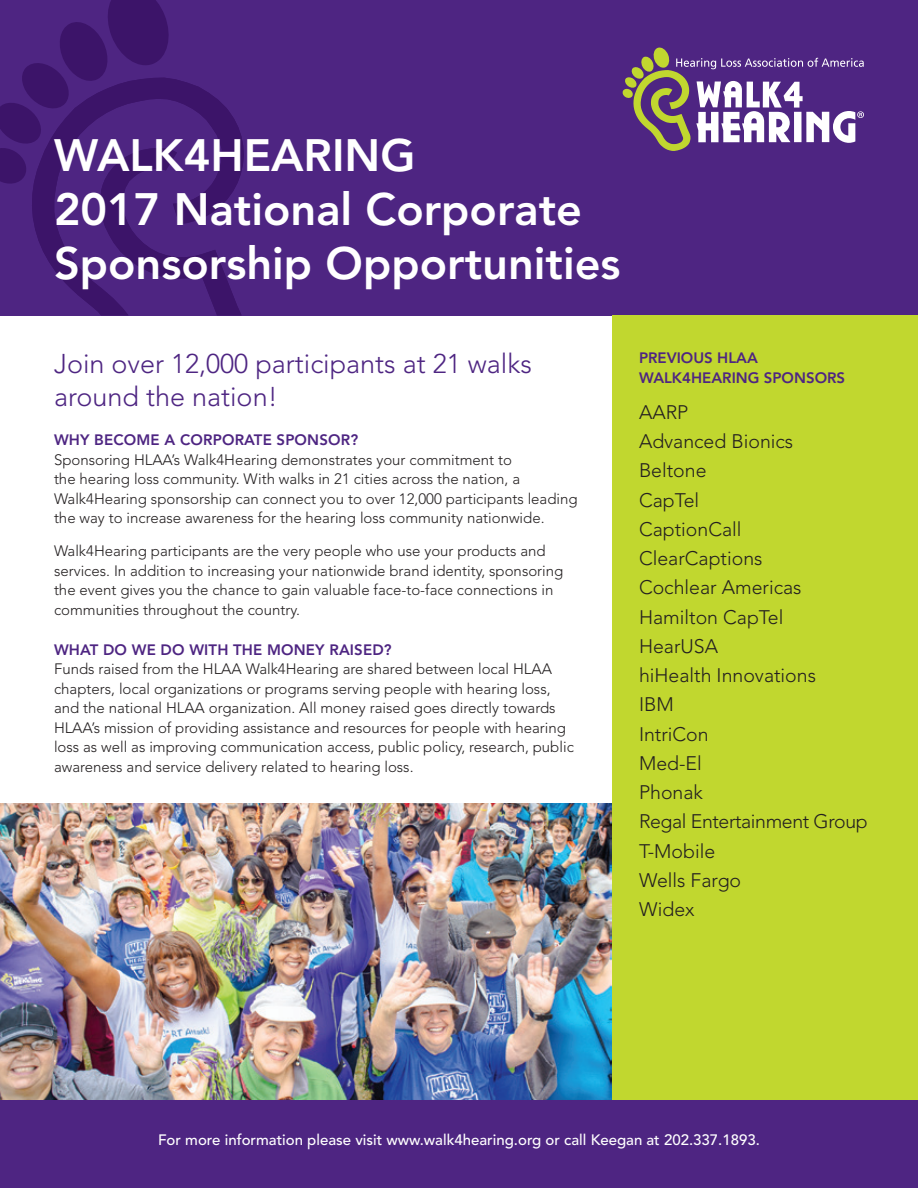
<style>
.page{position:relative;width:918px;height:1188px;background:#fff}
.page>*{position:absolute;margin:0;border:0;box-sizing:border-box;transform-origin:0 0}
.t1{font:800 45px/54px "Avenir";color:#fff}
.Intro{font:300 27px/33px "Avenir";color:#4e2582}
.T-Space_Above{font:300 19.5px "Avenir";color:#231f20}
.T-Space_Above-2{font:300 19.5px "Avenir";letter-spacing:-.02em;color:#231f20}
.T-No_space{font:300 15px/19.5px "Avenir";color:#231f20}
.T-Space_Above-3{font:300 15px/19.5px "Avenir";color:#231f20}
._2{font:800 15px/19.5px "Avenir";letter-spacing:.01em;color:#4e2582}
.t2{font:500 15px "Avenir";color:#fff}
</style>
<div class="page">
<div style="left:0;top:1099px;width:918px;height:89px;background:#4e2582"></div>
<img style="left:0;top:804px;width:612px;height:295px">
<div style="left:0;top:0;width:918px;height:315px;background:#4e2582"></div>
<svg style="left:32px;top:79px;width:212px;height:236px"></svg>
<svg style="left:0;top:0;width:173px;height:186px"></svg>
<div style="left:612px;top:315px;width:306px;height:784px;background:#c1d72f"></div>
<svg style="left:622px;top:47px;width:242px;height:104px"></svg>
<p class="t1" style="left:54px;top:128px;width:568px">WALK4HEARING<br>2017 National Corporate<br>Sponsorship Opportunities</p>
<p class="Intro" style="left:54px;top:347px;width:479px">Join over 12,000 participants at 21 walks around the nation!</p>
<p class="_2" style="left:54px;top:430px;width:306px">WHY BECOME A CORPORATE SPONSOR?</p>
<p class="T-No_space" style="left:54px;top:450px;width:525px">Sponsoring HLAA’s Walk4Hearing demonstrates your commitment to<br>the hearing loss community. With walks in 21 cities across the nation, a Walk4Hearing sponsorship can connect you to over 12,000 participants leading the way to increase awareness for the hearing loss community nationwide.</p>
<p class="T-Space_Above-3" style="left:54px;top:541px;width:511px">Walk4Hearing participants are the very people who use your products and services. In addition to increasing your nationwide brand identity, sponsoring the event gives you the chance to gain valuable face-to-face connections in communities throughout the country.</p>
<p class="_2" style="left:54px;top:640px;width:339px">WHAT DO WE DO WITH THE MONEY RAISED?</p>
<p class="T-No_space" style="left:54px;top:659px;width:521px">Funds raised from the HLAA Walk4Hearing are shared between local HLAA chapters, local organizations or programs serving people with hearing loss, and the national HLAA organization. All money raised goes directly towards HLAA’s mission of providing assistance and resources for people with hearing loss as well as improving communication access, public policy, research, public awareness and service delivery related to hearing loss.</p>
<p class="_2" style="left:639px;top:348px;width:208px">PREVIOUS HLAA<br>WALK4HEARING SPONSORS</p>
<p class="T-Space_Above" style="left:639px;top:401px;width:51px">AARP</p>
<p class="T-Space_Above" style="left:639px;top:430px;width:156px">Advanced Bionics</p>
<p class="T-Space_Above" style="left:639px;top:459px;width:69px">Beltone</p>
<p class="T-Space_Above" style="left:639px;top:489px;width:62px">CapTel</p>
<p class="T-Space_Above" style="left:639px;top:518px;width:104px">CaptionCall</p>
<p class="T-Space_Above" style="left:639px;top:547px;width:125px">ClearCaptions</p>
<p class="T-Space_Above" style="left:639px;top:576px;width:164px">Cochlear Americas</p>
<p class="T-Space_Above" style="left:639px;top:606px;width:146px">Hamilton CapTel</p>
<p class="T-Space_Above" style="left:639px;top:635px;width:81px">HearUSA</p>
<p class="T-Space_Above" style="left:639px;top:664px;width:179px">hiHealth Innovations</p>
<p class="T-Space_Above" style="left:639px;top:693px;width:36px">IBM</p>
<p class="T-Space_Above" style="left:639px;top:723px;width:71px">IntriCon</p>
<p class="T-Space_Above" style="left:639px;top:752px;width:64px">Med-El</p>
<p class="T-Space_Above" style="left:639px;top:781px;width:65px">Phonak</p>
<p class="T-Space_Above-2" style="left:639px;top:810px;width:230px">Regal Entertainment Group</p>
<p class="T-Space_Above" style="left:639px;top:840px;width:78px">T-Mobile</p>
<p class="T-Space_Above" style="left:639px;top:869px;width:104px">Wells Fargo</p>
<p class="T-Space_Above" style="left:639px;top:898px;width:57px">Widex</p>
<p class="t2" style="left:158px;top:1132px;width:603px">For more information please visit www.walk4hearing.org or call Keegan at 202.337.1893.</p>
</div>
